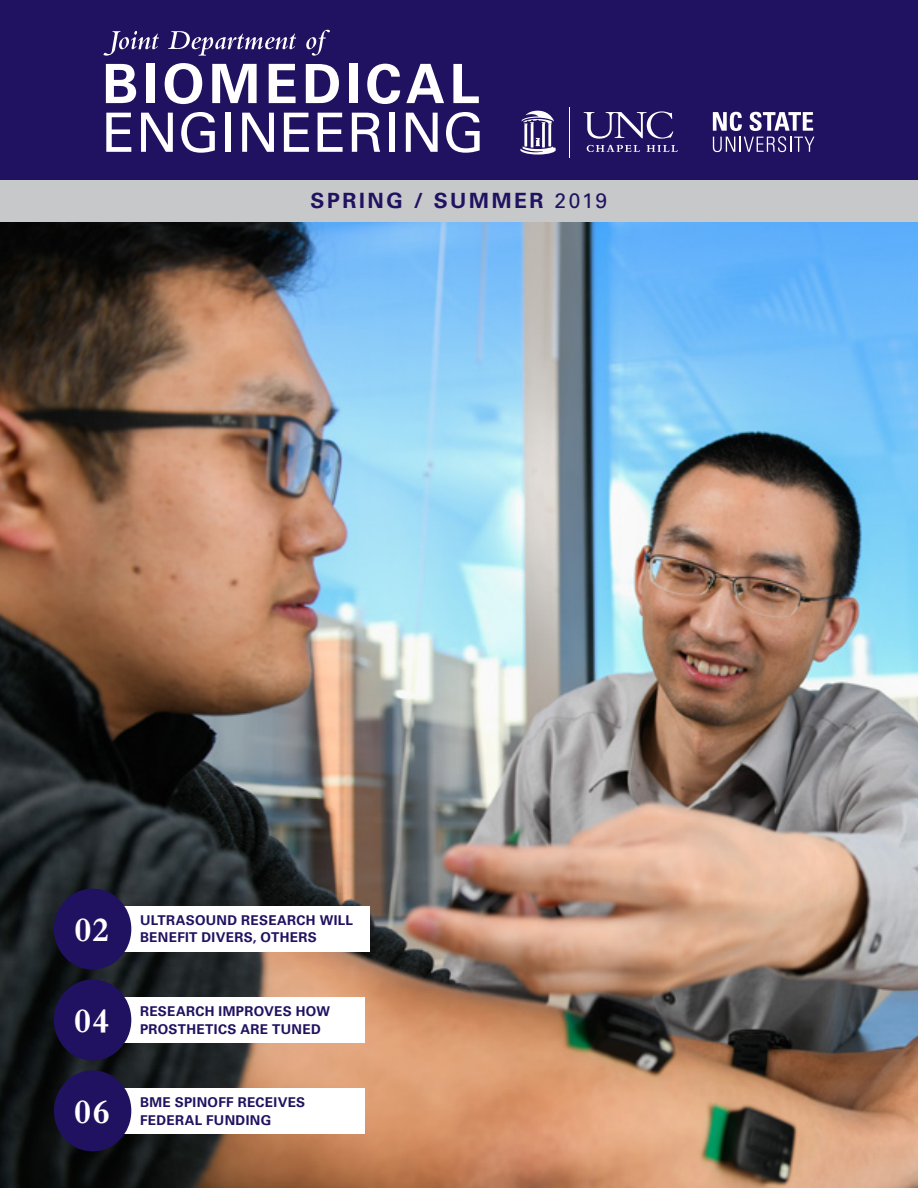
<style>
.page{position:relative;width:918px;height:1188px;background:#fff}
.page>*{position:absolute;margin:0;border:0;box-sizing:border-box;transform-origin:0 0}
.t1{font:700 35.55px "Bembo Std";color:#fff}
.t2{font:700 21px "Univers LT Std";letter-spacing:.125em;color:#211261}
.t3{font:700 13.5px/17.2px "Univers LT Std";letter-spacing:.025em;color:#211261}
.s1{font-weight:400}
</style>
<div class="page">
<img style="left:0;top:222px;width:918px;height:966px">
<div style="left:0;top:0;width:918px;height:201px;background:#211261"></div>
<div style="left:0;top:181px;width:918px;height:41px;background:#c7c8ca"></div>
<svg style="left:713px;top:112px;width:101px;height:40px"></svg>
<hr style="left:569px;top:107px;width:1px;height:51px;background:#fff">
<svg style="left:520px;top:111px;width:36px;height:44px"></svg>
<svg style="left:584px;top:111px;width:89px;height:28px"></svg>
<svg style="left:587px;top:145px;width:53px;height:7px"></svg>
<svg style="left:647px;top:145px;width:31px;height:7px"></svg>
<svg style="left:103px;top:31px;width:56px;height:25px"></svg>
<svg style="left:168px;top:31px;width:128px;height:25px"></svg>
<svg style="left:306px;top:30px;width:24px;height:26px"></svg>
<svg style="left:106px;top:64px;width:30px;height:39px"></svg>
<div style="left:146px;top:64px;width:9px;height:39px;background:#fff"></div>
<svg style="left:165px;top:63px;width:37px;height:41px"></svg>
<svg style="left:212px;top:64px;width:45px;height:39px"></svg>
<svg style="left:269px;top:64px;width:27px;height:39px"></svg>
<svg style="left:306px;top:64px;width:33px;height:39px"></svg>
<div style="left:349px;top:64px;width:9px;height:39px;background:#fff"></div>
<svg style="left:367px;top:64px;width:33px;height:40px"></svg>
<svg style="left:406px;top:64px;width:38px;height:39px"></svg>
<svg style="left:453px;top:64px;width:26px;height:39px"></svg>
<svg style="left:106px;top:113px;width:25px;height:39px"></svg>
<svg style="left:141px;top:113px;width:32px;height:39px"></svg>
<svg style="left:181px;top:112px;width:34px;height:41px"></svg>
<div style="left:226px;top:113px;width:5px;height:39px;background:#fff"></div>
<svg style="left:242px;top:113px;width:32px;height:39px"></svg>
<svg style="left:284px;top:113px;width:25px;height:39px"></svg>
<svg style="left:318px;top:113px;width:25px;height:39px"></svg>
<svg style="left:352px;top:113px;width:28px;height:39px"></svg>
<div style="left:389px;top:113px;width:6px;height:39px;background:#fff"></div>
<svg style="left:406px;top:113px;width:32px;height:39px"></svg>
<svg style="left:446px;top:112px;width:34px;height:41px"></svg>
<div style="left:77px;top:906px;width:292px;height:46px;background:#fff"></div>
<div style="left:54px;top:889px;width:77px;height:81px;background:#211261;border-radius:50%"></div>
<div style="left:77px;top:997px;width:287px;height:46px;background:#fff"></div>
<div style="left:54px;top:980px;width:77px;height:80px;background:#211261;border-radius:50%"></div>
<div style="left:77px;top:1088px;width:287px;height:46px;background:#fff"></div>
<div style="left:54px;top:1070px;width:77px;height:81px;background:#211261;border-radius:50%"></div>
<h2 class="t2" style="left:311px;top:189px;width:298px">SPRING / SUMMER <span class="s1">2019</span></h2>
<h1 class="t1" style="left:74px;top:910px;width:37px">02</h1>
<p class="t3" style="left:140px;top:912px;width:215px">ULTRASOUND RESEARCH WILL<br>BENEFIT DIVERS, OTHERS</p>
<h1 class="t1" style="left:74px;top:1001px;width:38px">04</h1>
<p class="t3" style="left:140px;top:1003px;width:191px">RESEARCH IMPROVES HOW<br>PROSTHETICS ARE TUNED</p>
<h1 class="t1" style="left:74px;top:1092px;width:38px">06</h1>
<p class="t3" style="left:140px;top:1094px;width:167px">BME SPINOFF RECEIVES<br>FEDERAL FUNDING</p>
</div>
